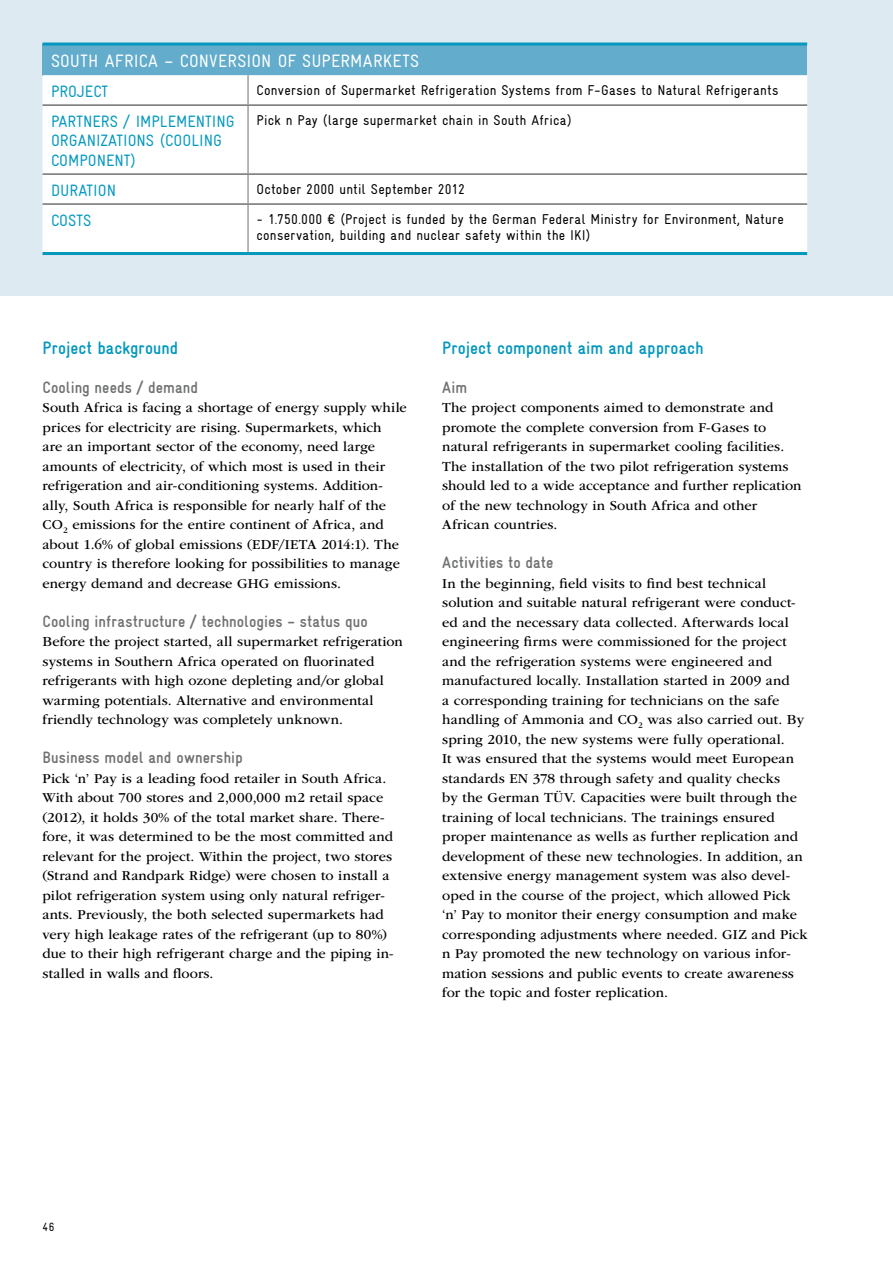
<style>
.page{position:relative;width:893px;height:1263px;background:#fff}
.page>*{position:absolute;margin:0;border:0;box-sizing:border-box;transform-origin:0 0}
.t1{font:700 condensed 18px "Gravur";color:#0498bf}
.t2{font:condensed 18px "Gravur";letter-spacing:.015em;color:#fff}
.t3{font:700 condensed 16.5px "Gravur";letter-spacing:.005em;color:#707172}
.t4{font:condensed 16.5px/19.5px "Gravur";color:#0498bf}
.t5{font:14.25px/19.5px "ITC Garamond Std";letter-spacing:.005em;color:#000}
.t6{font:condensed 14.25px/16.5px "Gravur";letter-spacing:.015em;color:#000}
.t7{font:condensed 12px "Gravur";color:#000}
</style>
<div class="page">
<div style="left:0;top:0;width:893px;height:295px;background:#deeaf2"></div>
<div style="left:43px;top:44px;width:764px;height:31px;background:#63accb"></div>
<div style="left:43px;top:76px;width:764px;height:176px;background:#fff"></div>
<hr style="left:43px;top:252px;width:205px;height:3px;background:#0498bf">
<hr style="left:248px;top:252px;width:559px;height:3px;background:#0498bf">
<hr style="left:43px;top:43px;width:205px;height:3px;background:#0498bf">
<hr style="left:248px;top:43px;width:559px;height:3px;background:#0498bf">
<hr style="left:247px;top:75px;width:2px;height:29px;background:#9ea0a2">
<hr style="left:247px;top:106px;width:2px;height:67px;background:#9ea0a2">
<hr style="left:247px;top:175px;width:2px;height:28px;background:#9ea0a2">
<hr style="left:247px;top:205px;width:2px;height:47px;background:#9ea0a2">
<hr style="left:43px;top:104px;width:205px;height:2px;background:#707172">
<hr style="left:248px;top:104px;width:559px;height:2px;background:#707172">
<hr style="left:43px;top:173px;width:205px;height:2px;background:#707172">
<hr style="left:248px;top:173px;width:559px;height:2px;background:#707172">
<hr style="left:43px;top:203px;width:205px;height:2px;background:#707172">
<hr style="left:248px;top:203px;width:559px;height:2px;background:#707172">
<p class="t2" style="left:51px;top:50px;width:370px">SOUTH AFRICA – CONVERSION OF SUPERMARKETS</p>
<p class="t4" style="left:51px;top:81px;width:59px">PROJECT</p>
<p class="t6" style="left:257px;top:82px;width:523px">Conversion of Supermarket Refrigeration Systems from F-Gases to Natural Refrigerants</p>
<p class="t4" style="left:51px;top:111px;width:185px">PARTNERS / IMPLEMENTING<br>ORGANIZATIONS (COOLING<br>COMPONENT)</p>
<p class="t6" style="left:257px;top:112px;width:317px">Pick n Pay (large supermarket chain in South Africa)</p>
<p class="t4" style="left:51px;top:180px;width:67px">DURATION</p>
<p class="t6" style="left:257px;top:181px;width:210px">October 2000 until September 2012</p>
<p class="t4" style="left:51px;top:210px;width:42px">COSTS</p>
<p class="t6" style="left:257px;top:211px;width:529px">~ 1.750.000 € (Project is funded by the German Federal Ministry for Environment, Nature conservation, building and nuclear safety within the IKI)</p>
<p class="t1" style="left:43px;top:338px;width:137px">Project background</p>
<p class="t3" style="left:43px;top:378px;width:157px">Cooling needs / demand</p>
<p class="t5" style="left:43px;top:398px;width:366px">South Africa is facing a shortage of energy supply while prices for electricity are rising. Supermarkets, which<br>are an important sector of the economy, need large amounts of electricity, of which most is used in their refrigeration and air-conditioning systems. Addition&shy;ally, South Africa is responsible for nearly half of the CO<sub>2</sub> emissions for the entire continent of Africa, and about 1.6% of global emissions (EDF/IETA 2014:1). The country is therefore looking for possibilities to manage energy demand and decrease GHG emissions.</p>
<p class="t3" style="left:43px;top:612px;width:327px">Cooling infrastructure / technologies – status quo</p>
<p class="t5" style="left:43px;top:632px;width:362px">Before the project started, all supermarket refrigeration systems in Southern Africa operated on fluorinated refrigerants with high ozone depleting and/or global warming potentials. Alternative and environmental friendly technology was completely unknown.</p>
<p class="t3" style="left:43px;top:748px;width:202px">Business model and ownership</p>
<p class="t5" style="left:43px;top:769px;width:353px">Pick ‘n’ Pay is a leading food retailer in South Africa.<br>With about 700 stores and 2,000,000 m2 retail space (2012), it holds 30% of the total market share. There&shy;fore, it was determined to be the most committed and relevant for the project. Within the project, two stores (Strand and Randpark Ridge) were chosen to install a pilot refrigeration system using only natural refriger&shy;ants. Previously, the both selected supermarkets had very high leakage rates of the refrigerant (up to 80%) due to their high refrigerant charge and the piping in&shy;stalled in walls and floors.</p>
<p class="t1" style="left:442px;top:338px;width:263px">Project component aim and approach</p>
<p class="t3" style="left:442px;top:378px;width:26px">Aim</p>
<p class="t5" style="left:442px;top:398px;width:361px">The project components aimed to demonstrate and promote the complete conversion from F-Gases to natural refrigerants in supermarket cooling facilities.<br>The installation of the two pilot refrigeration systems should led to a wide acceptance and further replication of the new technology in South Africa and other African countries.</p>
<p class="t3" style="left:442px;top:553px;width:113px">Activities to date</p>
<p class="t5" style="left:442px;top:574px;width:367px">In the beginning, field visits to find best technical solution and suitable natural refrigerant were conduct&shy;ed and the necessary data collected. Afterwards local engineering firms were commissioned for the project and the refrigeration systems were engineered and manufactured locally. Installation started in 2009 and<br>a corresponding training for technicians on the safe handling of Ammonia and CO<sub>2</sub> was also carried out. By spring 2010, the new systems were fully operational.<br>It was ensured that the systems would meet European standards EN 378 through safety and quality checks<br>by the German TÜV. Capacities were built through the training of local technicians. The trainings ensured proper maintenance as wells as further replication and development of these new technologies. In addition, an extensive energy management system was also devel&shy;oped in the course of the project, which allowed Pick ‘n’ Pay to monitor their energy consumption and make corresponding adjustments where needed. GIZ and Pick n Pay promoted the new technology on various infor&shy;mation sessions and public events to create awareness for the topic and foster replication.</p>
<p class="t7" style="left:43px;top:1221px;width:14px">46</p>
</div>
